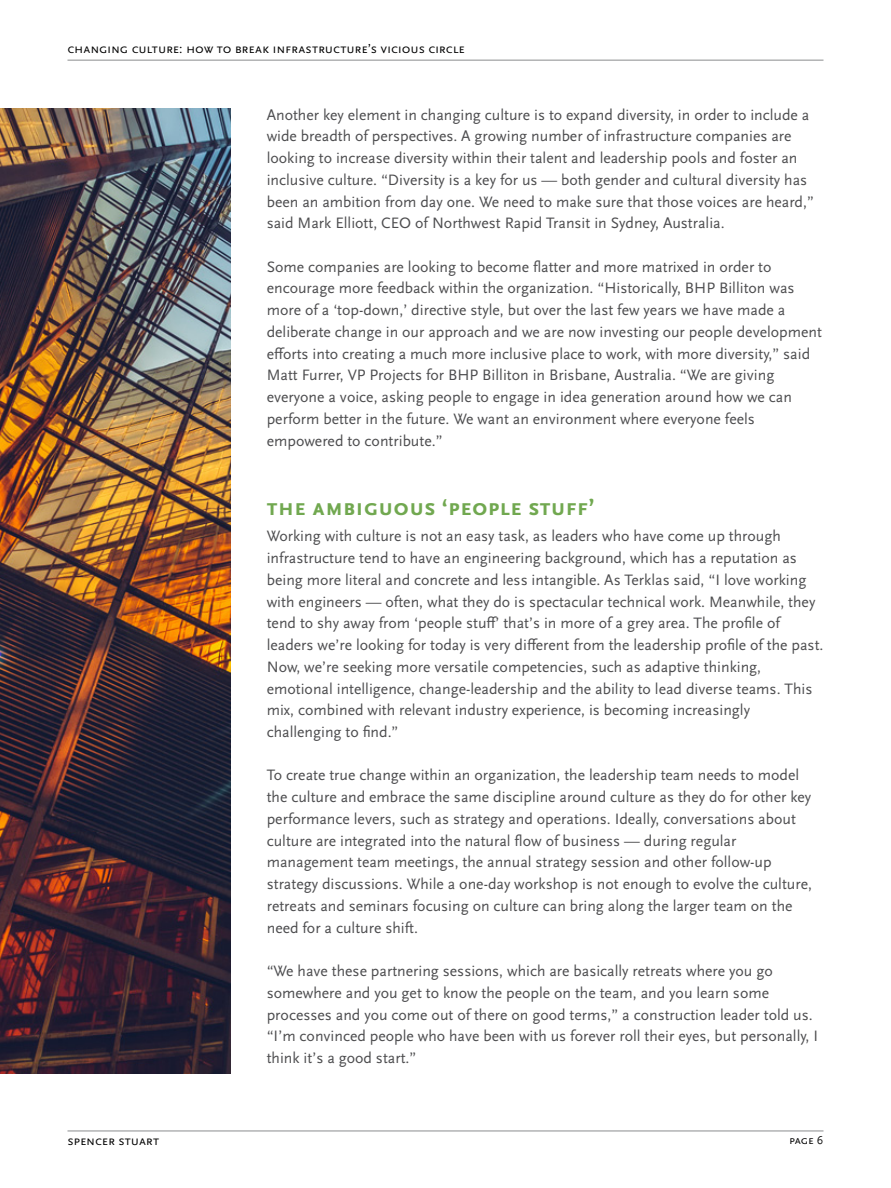
<style>
.page{position:relative;width:891px;height:1188px;background:#fff}
.page>*{position:absolute;margin:0;border:0;box-sizing:border-box;transform-origin:0 0}
.t1{font:700 24px "Scala Sans Pro";letter-spacing:.01em;color:#71a850}
.t2{font:15.75px/21.8px "Scala Sans Pro";color:#4d4d4f}
.t3{font:13.5px "Scala Sans Pro";letter-spacing:-.01em;color:#000}
.t4{font:12px "Scala Sans Pro";color:#000}
</style>
<div class="page">
<img style="left:0;top:108px;width:231px;height:965px">
<hr style="left:68px;top:60px;width:756px;height:1px;background:#8a8c8e">
<hr style="left:68px;top:1131px;width:756px;height:1px;background:#8a8c8e">
<p class="t3" style="left:68px;top:41px;width:399px">Changing Culture: How to Break I nfrastructure’s Vicious Circle</p>
<p class="t2" style="left:267px;top:104px;width:549px">Another key element in changing culture is to expand diversity, in order to include a wide breadth of perspectives. A growing number of infrastructure companies are looking to increase diversity within their talent and leadership pools and foster an inclusive culture. “Diversity is a key for us — both gender and cultural diversity has been an ambition from day one. We need to make sure that those voices are heard,” said Mark Elliott, CEO of Northwest Rapid Transit in Sydney, Australia.</p>
<p class="t2" style="left:267px;top:256px;width:557px">Some companies are looking to become flatter and more matrixed in order to encourage more feedback within the organization. “Historically, BHP Billiton was more of a ‘top-down,’ directive style, but over the last few years we have made a deliberate change in our approach and we are now investing our people development efforts into creating a much more inclusive place to work, with more diversity,” said Matt Furrer, VP Projects for BHP Billiton in Brisbane, Australia. “We are giving everyone a voice, asking people to engage in idea generation around how we can perform better in the future. We want an environment where everyone feels empowered to contribute.”</p>
<h1 class="t1" style="left:267px;top:493px;width:329px">The ambiguous ‘people stuff’</h1>
<p class="t2" style="left:267px;top:525px;width:558px">Working with culture is not an easy task, as leaders who have come up through infrastructure tend to have an engineering background, which has a reputation as being more literal and concrete and less intangible. As Terklas said, “I love working with engineers — often, what they do is spectacular technical work. Meanwhile, they tend to shy away from ‘people stuff’ that’s in more of a grey area. The profile of leaders we’re looking for today is very different from the leadership profile of the past.<br>Now, we’re seeking more versatile competencies, such as adaptive thinking, emotional intelligence, change-leadership and the ability to lead diverse teams. This mix, combined with relevant industry experience, is becoming increasingly challenging to find.”</p>
<p class="t2" style="left:267px;top:764px;width:547px">To create true change within an organization, the leadership team needs to model the culture and embrace the same discipline around culture as they do for other key performance levers, such as strategy and operations. Ideally, conversations about culture are integrated into the natural flow of business — during regular management team meetings, the annual strategy session and other follow-up strategy discussions. While a one-day workshop is not enough to evolve the culture, retreats and seminars focusing on culture can bring along the larger team on the need for a culture shift.</p>
<p class="t2" style="left:267px;top:960px;width:553px">“We have these partnering sessions, which are basically retreats where you go somewhere and you get to know the people on the team, and you learn some processes and you come out of there on good terms,” a construction leader told us. “I’m convinced people who have been with us forever roll their eyes, but personally, I think it’s a good start.”</p>
<p class="t3" style="left:68px;top:1133px;width:93px">Spencer Stuart</p>
<p class="t4" style="left:789px;top:1133px;width:36px">page 6</p>
</div>
